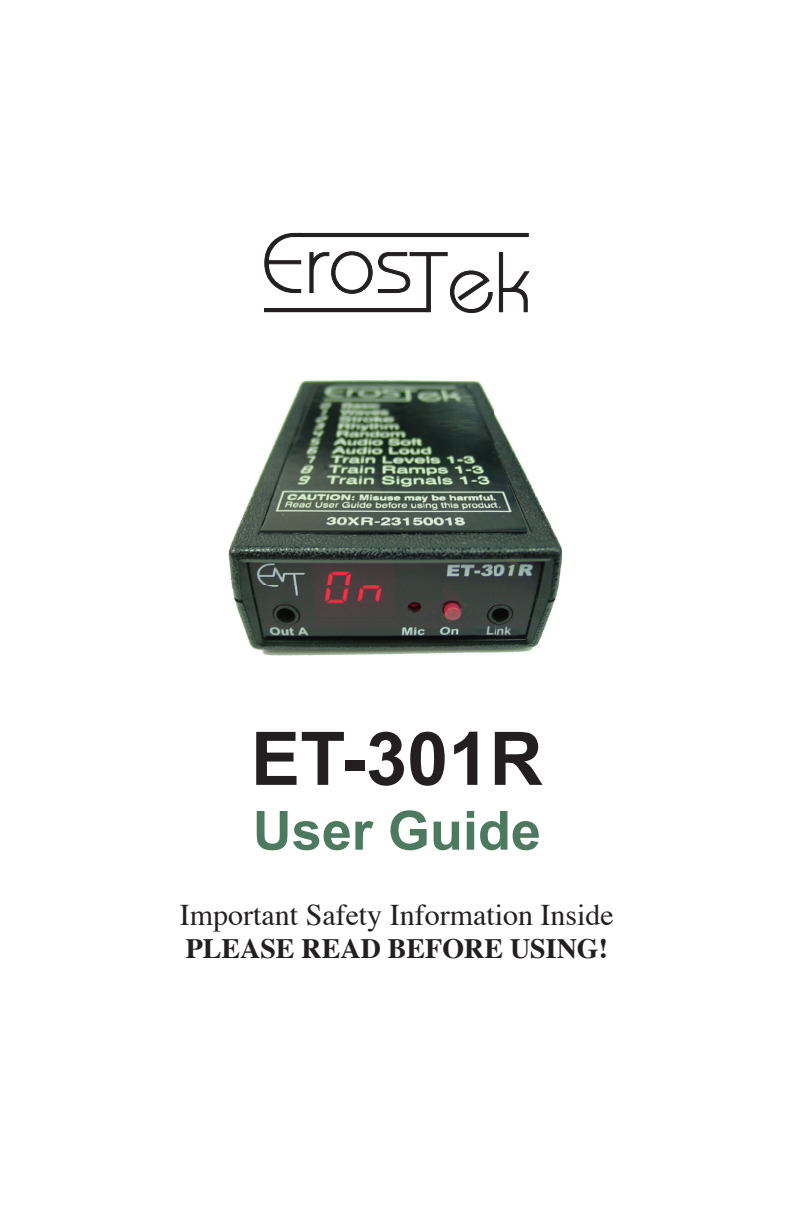
<style>
.page{position:relative;width:792px;height:1224px;background:#fff}
.page>*{position:absolute;margin:0;border:0;box-sizing:border-box;transform-origin:0 0}
.t1{font:700 74px "Arial";color:#231f20}
.t2{font:700 54px "Arial";color:#4c795f}
.t3{font:30px "Times";color:#231f20}
.t4{font:700 28px "Times";color:#231f20}
</style>
<div class="page">
<svg style="left:264px;top:233px;width:38px;height:60px"></svg>
<svg style="left:309px;top:251px;width:184px;height:62px"></svg>
<svg style="left:499px;top:252px;width:30px;height:61px"></svg>
<div style="left:300px;top:233px;width:229px;height:4px;border:1px solid #231f20"></div>
<div style="left:264px;top:308px;width:163px;height:4px;border:1px solid #231f20"></div>
<img style="left:229px;top:381px;width:333px;height:274px">
<h1 class="t1" style="left:251px;top:717px;width:294px">ET-301R</h1>
<h2 class="t2" style="left:253px;top:800px;width:290px">User Guide</h2>
<p class="t3" style="left:180px;top:896px;width:436px">Important Safety Information Inside</p>
<p class="t4" style="left:186px;top:930px;width:424px">PLEASE READ BEFORE USING!</p>
</div>
